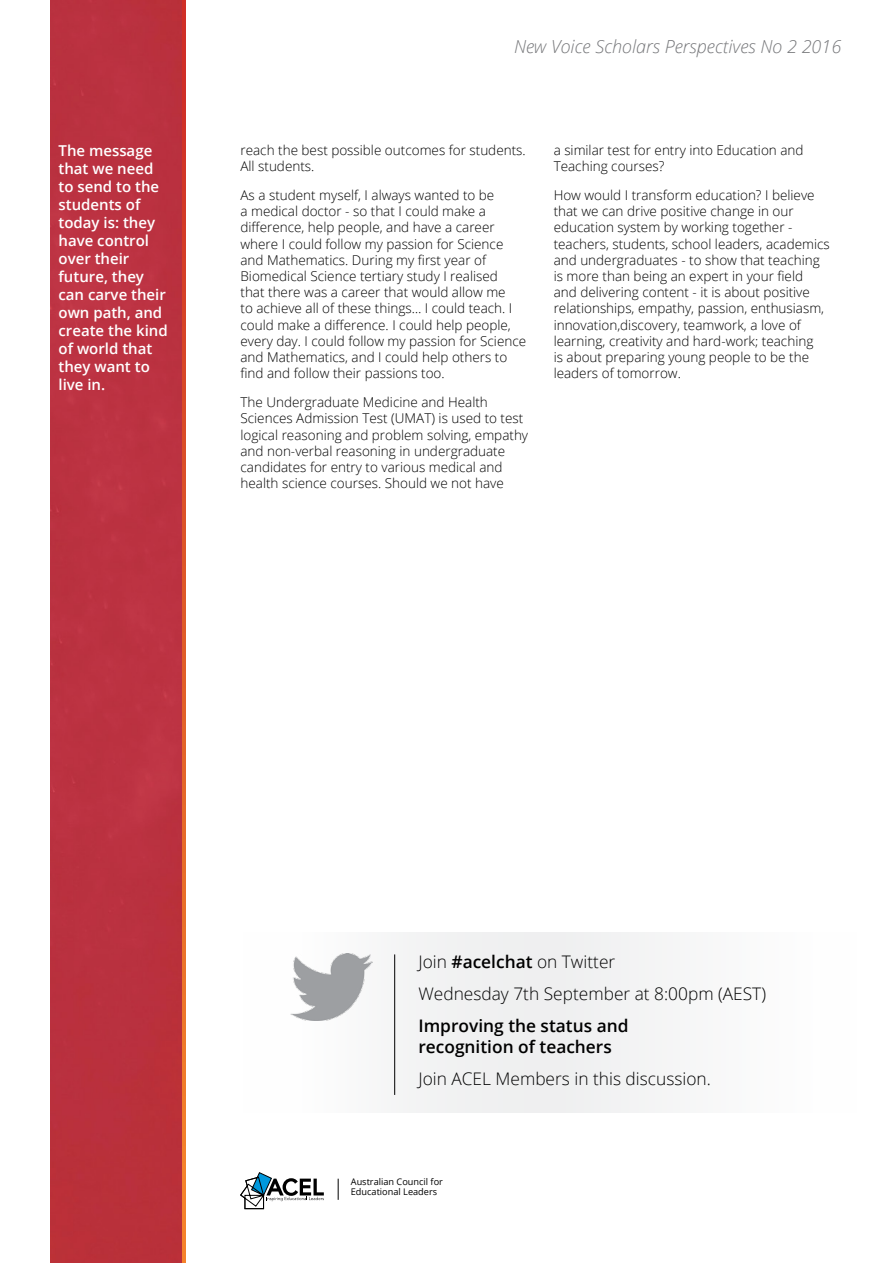
<style>
.page{position:relative;width:893px;height:1263px;background:#fff}
.page>*{position:absolute;margin:0;border:0;box-sizing:border-box;transform-origin:0 0}
.t1{font:italic 300 18px "Open Sans";color:#77787b}
.t2{font:300 17.25px/32.1px "Open Sans";color:#000}
.t3{font:600 17.25px/20.9px "Open Sans";color:#000}
.t4{font:600 15px/18px "Open Sans";color:#fff}
.t5{font:300 13.5px/16.2px "Open Sans";color:#000}
.t6{font:9.15px/10.4px "Open Sans";color:#000}
.s1{font-weight:600}
</style>
<div class="page">
<svg style="left:182px;top:0;width:3px;height:1263px;background:#e05a28"></svg>
<div style="left:51px;top:0;width:131px;height:1263px;background:#bb3140"></div>
<svg style="left:240px;top:1172px;width:84px;height:37px"></svg>
<svg style="left:338px;top:1179px;width:1px;height:21px"></svg>
<svg style="left:304px;top:932px;width:358px;height:180px;fill:#f1f2f3"></svg>
<img style="left:290px;top:954px;width:82px;height:66px">
<hr style="left:394px;top:954px;width:1px;height:141px;background:#000">
<p class="t4" style="left:59px;top:141px;width:111px">The message that we need to send to the students of today is: they have control over their future, they can carve their own path, and create the kind of world that they want to live in.</p>
<p class="t4" style="left:64px;top:141px;width:100px">Without depth and breadth of educa ional knowledge, educationa decisions cannot really be thought through and mad in the best interests of studen s.</p>
<h1 class="t1" style="left:514px;top:34px;width:329px">New Voice Scholars Perspectives No 2 2016</h1>
<p class="t5" style="left:240px;top:142px;width:287px">reach the best possible outcomes for students.<br>All students.</p>
<p class="t5" style="left:240px;top:187px;width:287px">As a student myself, I always wanted to be<br>a medical doctor - so that I could make a difference, help people, and have a career where I could follow my passion for Science and Mathematics. During my first year of Biomedical Science tertiary study I realised<br>that there was a career that would allow me<br>to achieve all of these things… I could teach. I could make a difference. I could help people, every day. I could follow my passion for Science and Mathematics, and I could help others to find and follow their passions too.</p>
<p class="t5" style="left:240px;top:394px;width:289px">The Undergraduate Medicine and Health Sciences Admission Test (UMAT) is used to test logical reasoning and problem solving, empathy and non-verbal reasoning in undergraduate candidates for entry to various medical and health science courses. Should we not have</p>
<p class="t5" style="left:554px;top:142px;width:251px">a similar test for entry into Education and<br>Teaching courses?</p>
<p class="t5" style="left:554px;top:187px;width:278px">How would I transform education? I believe that we can drive positive change in our education system by working together - teachers, students, school leaders, academics and undergraduates - to show that teaching is more than being an expert in your field<br>and delivering content - it is about positive relationships, empathy, passion, enthusiasm, innovation,discovery, teamwork, a love of learning, creativity and hard-work; teaching<br>is about preparing young people to be the leaders of tomorrow.</p>
<p class="t2" style="left:418px;top:945px;width:349px">Join <span class="s1">#acelchat</span> on Twitter<br>Wednesday 7th September at 8:00pm (AEST)</p>
<p class="t3" style="left:418px;top:1015px;width:212px">Improving the status and recognition of teachers</p>
<p class="t2" style="left:418px;top:1062px;width:294px">Join ACEL Members in this discussion.</p>
<p class="t6" style="left:351px;top:1176px;width:94px">Australian Council for<br>Educational Leaders</p>
</div>
